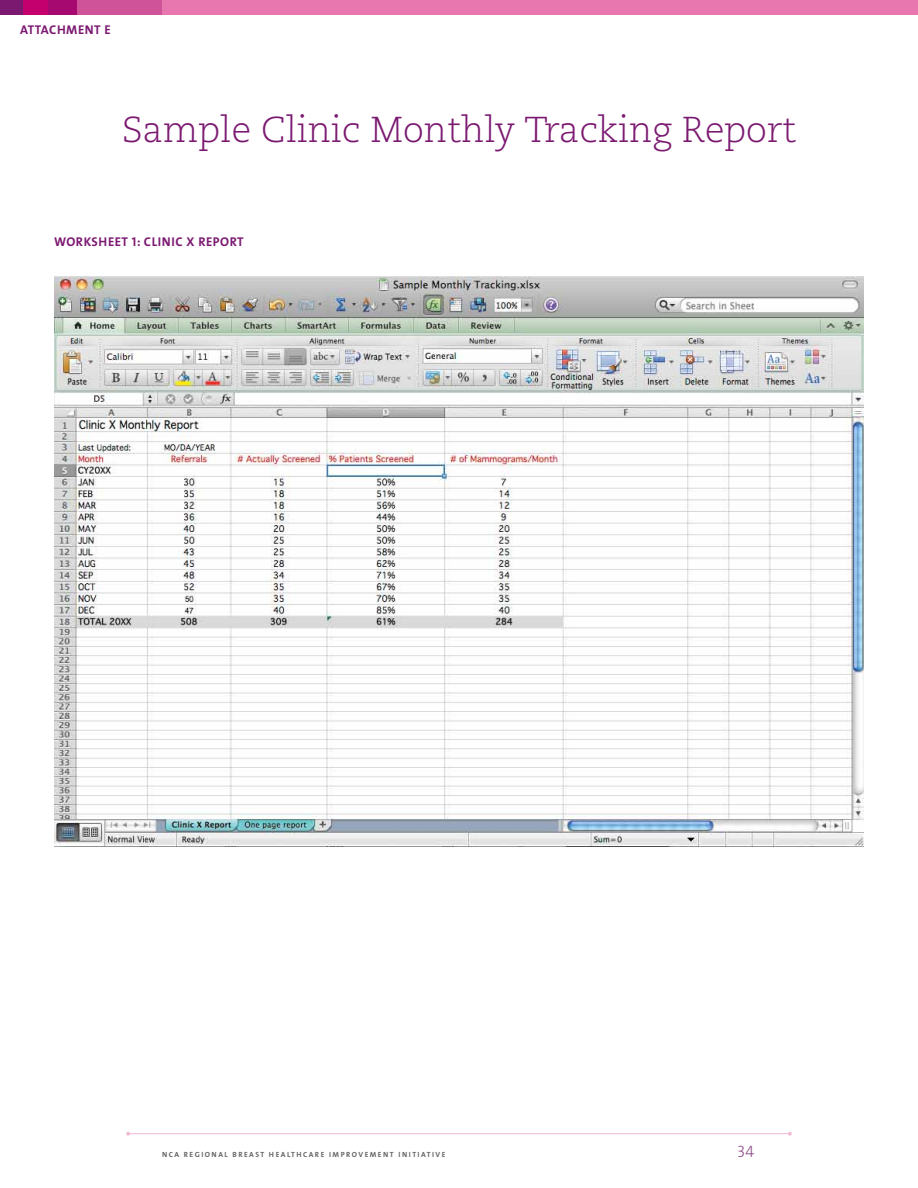
<style>
.page{position:relative;width:918px;height:1188px;background:#fff}
.page>*{position:absolute;margin:0;border:0;box-sizing:border-box;transform-origin:0 0}
.t1{font:300 36px "Caecilia LT Std";color:#7b1971}
.t2{font:16.5px "The Sans Light Caps";color:#91518a}
.t3{font:12.75px "The Sans Bold Caps";letter-spacing:.04em;color:#7b1971}
.t4{font:700 7.5px "The Sans";letter-spacing:.22em;color:#636466}
</style>
<div class="page">
<hr style="left:127px;top:1133px;width:662px;height:1px;background:#f2b9d5">
<svg style="left:788px;top:1132px;width:4px;height:4px"></svg>
<div style="left:0;top:0;width:28px;height:15px;background:#7b1971"></div>
<div style="left:23px;top:0;width:27px;height:15px;background:#c4006e"></div>
<div style="left:49px;top:0;width:45px;height:15px;background:#a6096f"></div>
<div style="left:77px;top:0;width:85px;height:15px;background:#ce5398"></div>
<div style="left:162px;top:0;width:756px;height:15px;background:#e977af"></div>
<img style="left:54px;top:277px;width:810px;height:570px">
<h3 class="t3" style="left:20px;top:19px;width:90px">ATTACHMENT E</h3>
<h1 class="t1" style="left:122px;top:109px;width:676px">Sample Clinic Monthly Tracking Report</h1>
<h3 class="t3" style="left:54px;top:231px;width:191px">WORKSHEET 1: CLINIC X REPORT</h3>
<p class="t4" style="left:162px;top:1148px;width:285px">N CA REGIONAL BREAST HEALTHC ARE I MPROVEMENT I NITIATIVE</p>
<h2 class="t2" style="left:737px;top:1137px;width:19px">34</h2>
</div>
